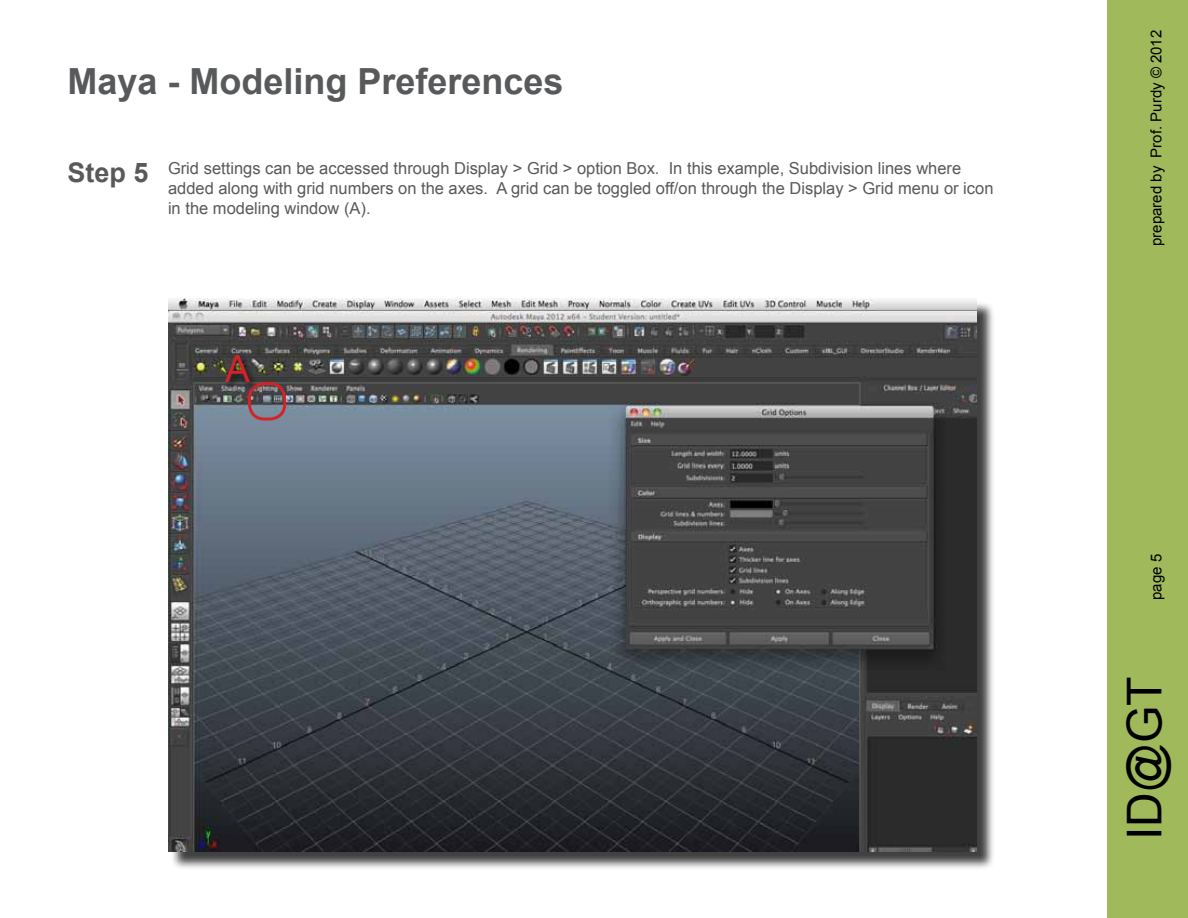
<style>
.page{position:relative;width:1188px;height:918px;background:#fff}
.page>*{position:absolute;margin:0;border:0;box-sizing:border-box;transform-origin:0 0}
.t1{font:48px "Arial";color:#000}
.t2{font:37.5px "Arial";color:#d2232a}
.t3{font:700 36px "Arial";color:#58595b}
.t4{font:700 27px "Arial";color:#58595b}
.t5{font:16.5px/19.8px "Arial";color:#58595b}
.t6{font:15px "Arial";color:#000}
</style>
<div class="page">
<div style="left:1107px;top:0;width:81px;height:918px;background:#a0ba5b"></div>
<div style="left:170px;top:301px;width:825px;height:569px;background:#000;opacity:.75"></div>
<img style="left:168px;top:299px;width:808px;height:552px">
<div style="left:248px;top:382px;width:38px;height:39px;border:3px solid #d2232a;border-radius:15px"></div>
<div style="left:222px;top:352px;width:37px;height:40px;background:#000;opacity:.75"></div>
<h3 class="t3" style="left:68px;top:57px;width:498px">Maya - Modeling Preferences</h3>
<h3 class="t4" style="left:68px;top:154px;width:83px">Step 5</h3>
<p class="t5" style="left:168px;top:158px;width:827px">Grid settings can be accessed through Display &gt; Grid &gt; option Box. In this example, Subdivision lines where added along with grid numbers on the axes. A grid can be toggled off/on through the Display &gt; Grid menu or icon in the modeling window (A).</p>
<h2 class="t2" style="left:225px;top:344px;width:27px">A</h2>
<p class="t6" style="left:1146px;top:246px;width:218px;rotate:-90deg">prepared by Prof. Purdy © 2012</p>
<p class="t6" style="left:1146px;top:600px;width:47px;rotate:-90deg">page 5</p>
<h1 class="t1" style="left:1113px;top:840px;width:165px;rotate:-90deg">ID@GT</h1>
</div>
